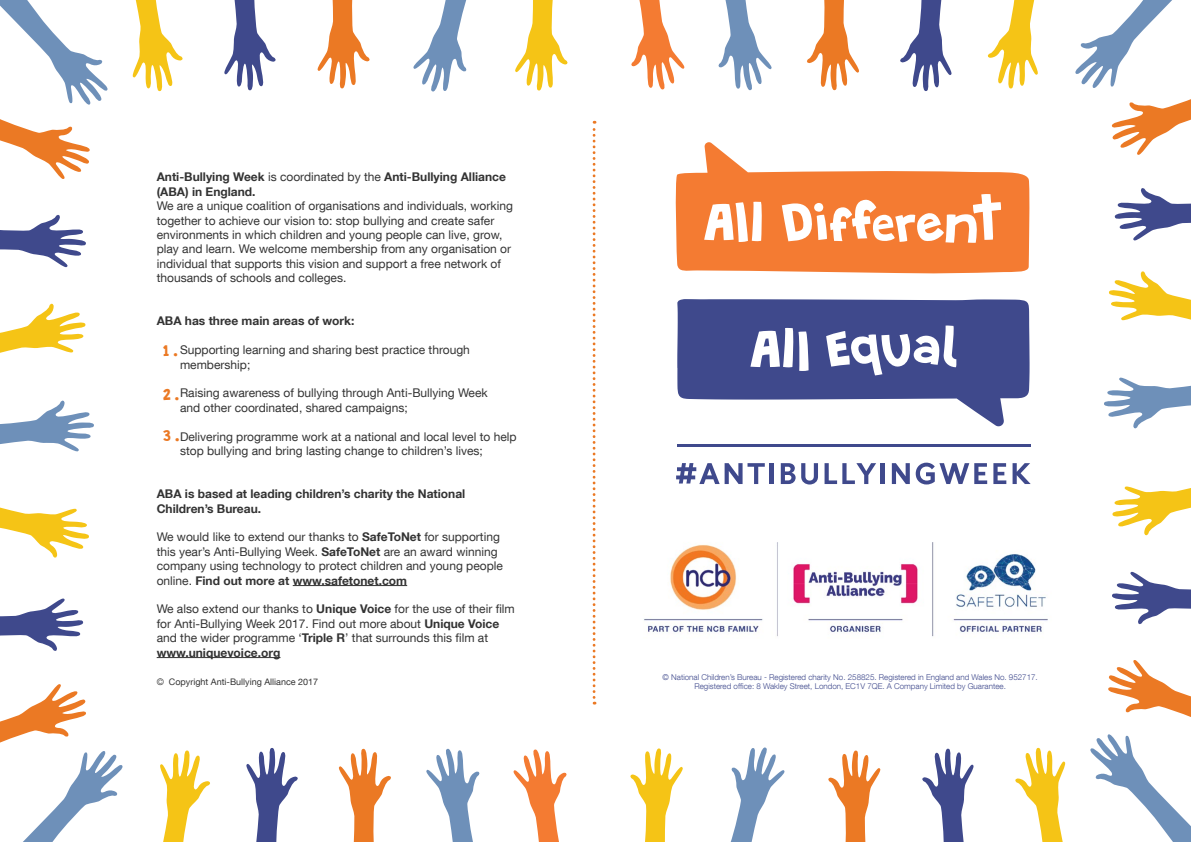
<style>
.page{position:relative;width:1191px;height:842px;background:#fff}
.page>*{position:absolute;margin:0;border:0;box-sizing:border-box;transform-origin:0 0}
.t1{font:14px "Grandstander Classic";color:#eb7924}
.t2{font:12px/14.4px "Helvetica Neue LT Com";color:#333}
.t3{font:700 12px/14.4px "Helvetica Neue LT Com";color:#333}
.t4{font:9px "Helvetica Neue LT Com";color:#333}
.t5{font:300 8px/9.6px "Helvetica Neue LT Com";color:#3f498c;text-align:center}
.s1{font-weight:400}
.s2{font-weight:700}
.s3{font-weight:300}
</style>
<div class="page">
<hr style="left:293px;top:585px;width:114px;height:1px;background:#333">
<hr style="left:157px;top:657px;width:123px;height:1px;background:#333">
<svg style="left:515px;top:0;width:53px;height:91px"></svg>
<svg style="left:132px;top:0;width:51px;height:92px"></svg>
<svg style="left:224px;top:0;width:52px;height:91px"></svg>
<svg style="left:317px;top:0;width:53px;height:89px"></svg>
<svg style="left:413px;top:0;width:54px;height:92px"></svg>
<svg style="left:0;top:303px;width:86px;height:50px"></svg>
<svg style="left:0;top:214px;width:86px;height:54px"></svg>
<svg style="left:0;top:0;width:108px;height:179px"></svg>
<svg style="left:0;top:400px;width:94px;height:52px"></svg>
<svg style="left:513px;top:749px;width:54px;height:93px"></svg>
<svg style="left:160px;top:750px;width:50px;height:92px"></svg>
<svg style="left:246px;top:748px;width:52px;height:94px"></svg>
<svg style="left:338px;top:748px;width:53px;height:94px"></svg>
<svg style="left:426px;top:749px;width:54px;height:93px"></svg>
<svg style="left:0;top:507px;width:89px;height:51px"></svg>
<svg style="left:0;top:598px;width:83px;height:53px"></svg>
<svg style="left:0;top:684px;width:123px;height:158px"></svg>
<svg style="left:630px;top:748px;width:53px;height:94px"></svg>
<svg style="left:1015px;top:747px;width:51px;height:95px"></svg>
<svg style="left:922px;top:748px;width:52px;height:94px"></svg>
<svg style="left:828px;top:750px;width:53px;height:92px"></svg>
<svg style="left:730px;top:747px;width:55px;height:95px"></svg>
<svg style="left:1112px;top:486px;width:79px;height:50px"></svg>
<svg style="left:1112px;top:571px;width:79px;height:54px"></svg>
<svg style="left:1090px;top:660px;width:101px;height:182px"></svg>
<svg style="left:1104px;top:377px;width:87px;height:52px"></svg>
<svg style="left:631px;top:0;width:54px;height:90px"></svg>
<svg style="left:987px;top:0;width:51px;height:89px"></svg>
<svg style="left:900px;top:0;width:52px;height:91px"></svg>
<svg style="left:807px;top:0;width:52px;height:91px"></svg>
<svg style="left:718px;top:0;width:54px;height:90px"></svg>
<svg style="left:1109px;top:271px;width:82px;height:50px"></svg>
<svg style="left:1114px;top:188px;width:77px;height:53px"></svg>
<svg style="left:1075px;top:0;width:116px;height:155px"></svg>
<img style="left:644px;top:542px;width:404px;height:95px">
<svg style="left:592px;top:121px;width:3px;height:583px"></svg>
<svg style="left:675px;top:142px;width:355px;height:131px;fill:#f47b32"></svg>
<svg style="left:677px;top:299px;width:352px;height:128px;fill:#3f498c"></svg>
<svg style="left:676px;top:463px;width:89px;height:21px"></svg>
<div style="left:769px;top:463px;width:5px;height:21px;background:#3f498c"></div>
<svg style="left:780px;top:463px;width:15px;height:21px"></svg>
<svg style="left:801px;top:463px;width:17px;height:21px"></svg>
<svg style="left:824px;top:463px;width:52px;height:21px"></svg>
<div style="left:880px;top:463px;width:5px;height:21px;background:#3f498c"></div>
<svg style="left:892px;top:463px;width:17px;height:21px"></svg>
<svg style="left:915px;top:463px;width:72px;height:21px"></svg>
<svg style="left:993px;top:463px;width:13px;height:21px"></svg>
<svg style="left:1012px;top:463px;width:18px;height:21px"></svg>
<hr style="left:677px;top:444px;width:353px;height:3px;background:#3f498c">
<p class="t3" style="left:157px;top:170px;width:351px">Anti-Bullying Week <span class="s1">is coordinated by the</span> Anti-Bullying Alliance (ABA) in England.</p>
<p class="t2" style="left:157px;top:198px;width:358px">We are a unique coalition of organisations and individuals, working together to achieve our vision to: stop bullying and create safer environments in which children and young people can live, grow, play and learn. We welcome membership from any organisation or individual that supports this vision and support a free network of thousands of schools and colleges.</p>
<p class="t3" style="left:157px;top:314px;width:199px">ABA has three main areas of work:</p>
<p class="t2" style="left:180px;top:342px;width:291px">Supporting learning and sharing best practice through membership;</p>
<p class="t2" style="left:180px;top:386px;width:309px">Raising awareness of bullying through Anti-Bullying Week and other coordinated, shared campaigns;</p>
<p class="t2" style="left:180px;top:429px;width:338px">Delivering programme work at a national and local level to help stop bullying and bring lasting change to children’s lives;</p>
<p class="t3" style="left:157px;top:486px;width:310px">ABA is based at leading children’s charity the National<br>Children’s Bureau.</p>
<p class="t2" style="left:157px;top:530px;width:348px">We would like to extend our thanks to <span class="s2">SafeToNet</span> for supporting this year’s Anti-Bullying Week. <span class="s2">SafeToNet</span> are an award winning company using technology to protect children and young people online. <span class="s2">Find out more at www.safetonet.com</span></p>
<p class="t2" style="left:157px;top:602px;width:360px">We also extend our thanks to <span class="s2">Unique Voice</span> for the use of their film for Anti-Bullying Week 2017. Find out more about <span class="s2">Unique Voice </span>and the wider programme ‘<span class="s2">Triple R</span>’ that surrounds this film at <span class="s2">www.uniquevoice.org</span></p>
<p class="t4" style="left:157px;top:677px;width:163px"><span class="s3">©</span> Copyright Anti-Bullying Alliance 2017</p>
<p class="t5" style="left:662px;top:672px;width:377px">© National Children’s Bureau - Registered charity No. 258825. Registered in England and Wales No. 952717.<br>Registered office: 8 Wakley Street, London, EC1V 7QE. A Company Limited by Guarantee.</p>
<p class="t1" style="left:163px;top:339px;width:16px">1 .</p>
<p class="t1" style="left:163px;top:383px;width:18px">2 .</p>
<p class="t1" style="left:163px;top:424px;width:18px">3 .</p>
</div>
